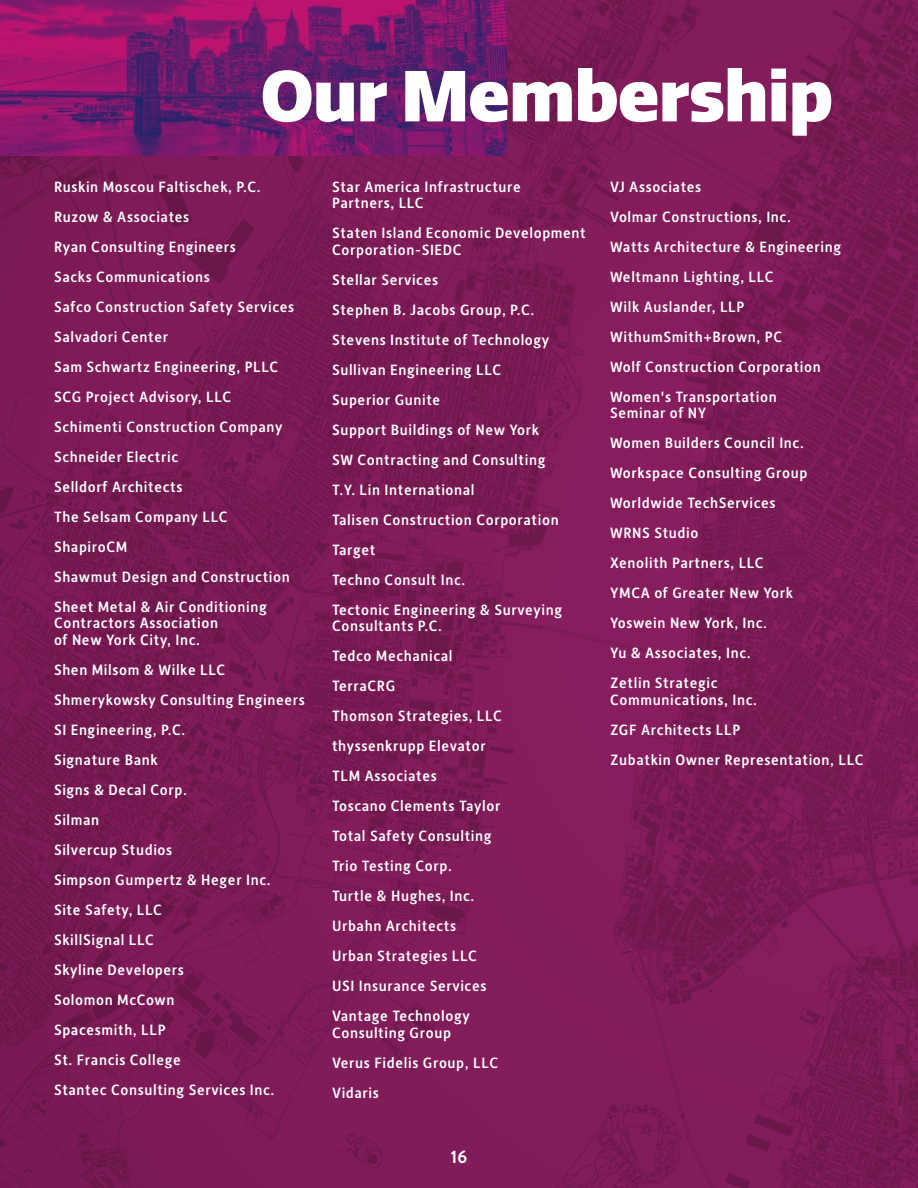
<style>
.page{position:relative;width:918px;height:1188px;background:#fff}
.page>*{position:absolute;margin:0;border:0;box-sizing:border-box;transform-origin:0 0}
.t1{font:900 69.9px "Quatro";color:#fff}
.t2{font:700 18px "Brandon Grotesque";color:#fff}
.t3{font:500 15px/30px "Alber New";letter-spacing:.04em;color:#fff}
</style>
<div class="page">
<img style="left:0;top:0;width:918px;height:1188px">
<img style="left:0;top:0;width:507px;height:156px">
<h1 class="t1" style="left:261px;top:54px;width:573px">Our Membership</h1>
<p class="t3" style="left:54px;top:171px;width:242px">Ruskin Moscou Faltischek, P.C.<br>Ruzow &amp; Associates<br>Ryan Consulting Engineers<br>Sacks Communications<br>Safco Construction Safety Services<br>Salvadori Center<br>Sam Schwartz Engineering, PLLC<br>SCG Project Advisory, LLC<br>Schimenti Construction Company<br>Schneider Electric<br>Selldorf Architects<br>The Selsam Company LLC<br>ShapiroCM<br>Shawmut Design and Construction<br>Sheet Metal &amp; Air Conditioning</p>
<p class="t3" style="left:54px;top:614px;width:166px;line-height:16.5px">Contractors Association of New York City, Inc.</p>
<p class="t3" style="left:54px;top:654px;width:252px">Shen Milsom &amp; Wilke LLC<br>Shmerykowsky Consulting Engineers<br>SI Engineering, P.C.<br>Signature Bank<br>Signs &amp; Decal Corp.<br>Silman<br>Silvercup Studios<br>Simpson Gumpertz &amp; Heger Inc.<br>Site Safety, LLC<br>SkillSignal LLC<br>Skyline Developers<br>Solomon McCown<br>Spacesmith, LLP<br>St. Francis College<br>Stantec Consulting Services Inc.</p>
<p class="t3" style="left:332px;top:178px;width:190px;line-height:16.5px">Star America Infrastructure<br>Partners, LLC</p>
<p class="t3" style="left:332px;top:224px;width:255px;line-height:16.5px">Staten Island Economic Development<br>Corporation-SIEDC</p>
<p class="t3" style="left:332px;top:264px;width:232px">Stellar Services<br>Stephen B. Jacobs Group, P.C.<br>Stevens Institute of Technology<br>Sullivan Engineering LLC<br>Superior Gunite<br>Support Buildings of New York<br>SW Contracting and Consulting<br>T.Y. Lin International<br>Talisen Construction Corporation<br>Target<br>Techno Consult Inc.<br>Tectonic Engineering &amp; Surveying</p>
<p class="t3" style="left:332px;top:610px;width:172px">Consultants P.C.<br>Tedco Mechanical<br>TerraCRG<br>Thomson Strategies, LLC thyssenkrupp Elevator<br>TLM Associates<br>Toscano Clements Taylor<br>Total Safety Consulting<br>Trio Testing Corp.<br>Turtle &amp; Hughes, Inc.<br>Urbahn Architects<br>Urban Strategies LLC<br>USI Insurance Services<br>Vantage Technology</p>
<p class="t3" style="left:332px;top:1017px;width:168px">Consulting Group<br>Verus Fidelis Group, LLC<br>Vidaris</p>
<p class="t2" style="left:451px;top:1144px;width:18px">16</p>
<p class="t3" style="left:610px;top:171px;width:233px">VJ Associates<br>Volmar Constructions, Inc.<br>Watts Architecture &amp; Engineering<br>Weltmann Lighting, LLC<br>Wilk Auslander, LLP<br>WithumSmith+Brown, PC<br>Wolf Construction Corporation<br>Women's Transportation</p>
<p class="t3" style="left:610px;top:397px;width:199px">Seminar of NY<br>Women Builders Council Inc.<br>Workspace Consulting Group<br>Worldwide TechServices<br>WRNS Studio<br>Xenolith Partners, LLC<br>YMCA of Greater New York<br>Yoswein New York, Inc.<br>Yu &amp; Associates, Inc.<br>Zetlin Strategic</p>
<p class="t3" style="left:610px;top:684px;width:255px">Communications, Inc.<br>ZGF Architects LLP<br>Zubatkin Owner Representation, LLC</p>
</div>
